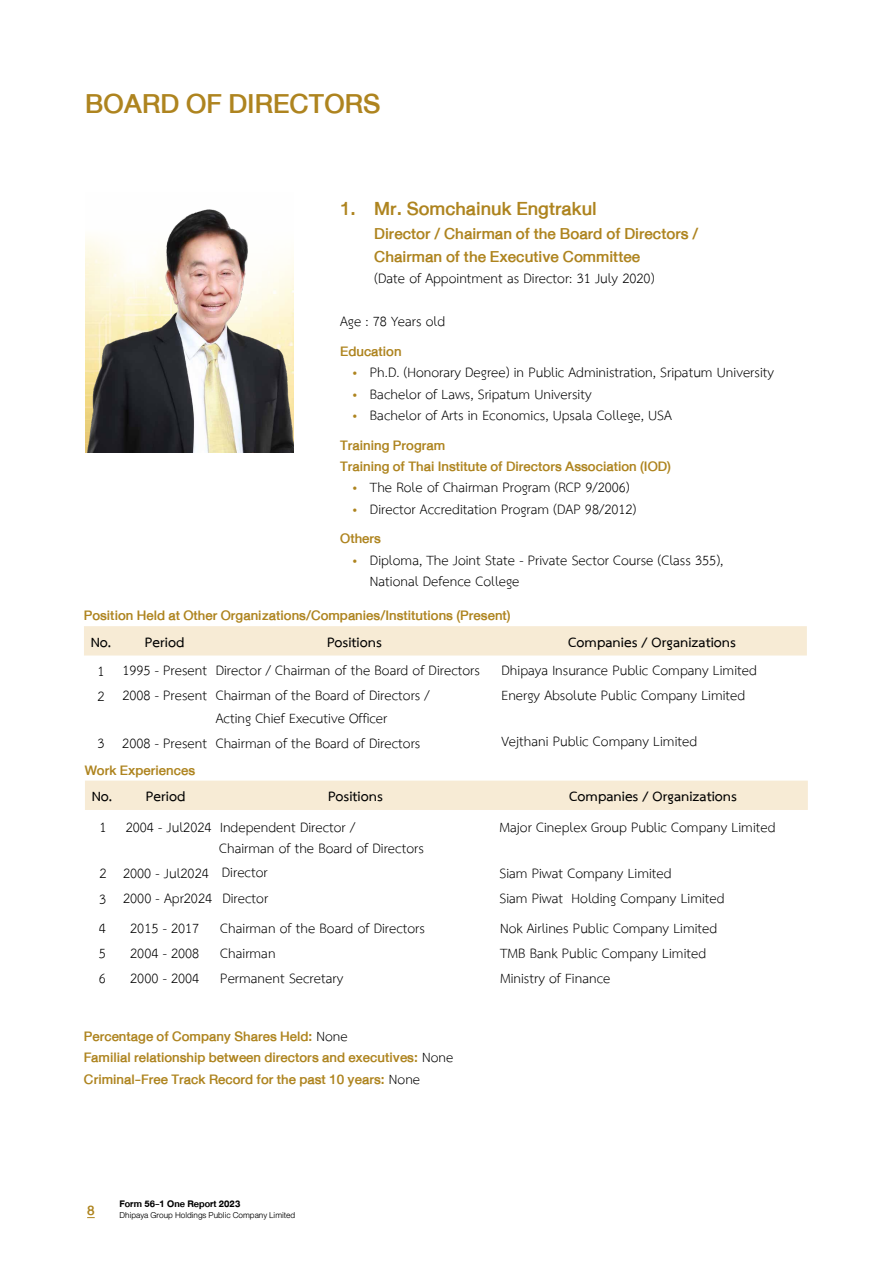
<style>
.page{position:relative;width:893px;height:1263px;background:#fff}
.page>*{position:absolute;margin:0;border:0;box-sizing:border-box;transform-origin:0 0}
.t1{font:39px "DB Helvethaica X 65 Med";color:#ae841f}
.t2{font:27px "DB Helvethaica X 65 Med";color:#ae841f}
.t3{font:22.5px/23.5px "DB Helvethaica X 65 Med";color:#ae841f}
.t4{font:19.5px/25px "TH Sarabun PSK";color:#000}
.t5{font:19.5px/21.5px "DB Helvethaica X 65 Med";color:#ae841f}
.t6{font:700 19.5px "TH Sarabun PSK";color:#000}
.t7{font:13.5px "DB Helvethaica X 75 Bd";color:#000}
.t8{font:12px "DB Helvethaica X 45 Li";color:#000}
.s1{color:#ae841f}
.s2{font-family:"TH Sarabun PSK";color:#000}
</style>
<div class="page">
<div style="left:84px;top:626px;width:723px;height:29px;background:#f7ebd5"></div>
<div style="left:85px;top:781px;width:723px;height:29px;background:#f7ebd5"></div>
<img style="left:85px;top:209px;width:208px;height:243px">
<h1 class="t1" style="left:85px;top:81px;width:297px">BOARD OF DIRECTORS</h1>
<h2 class="t2" style="left:340px;top:193px;width:258px">1. Mr. Somchainuk Engtrakul</h2>
<p class="t3" style="left:374px;top:221px;width:326px">Director / Chairman of the Board of Directors /<br>Chairman of the Executive Committee</p>
<p class="t4" style="left:340px;top:258px;width:316px;line-height:42.9px;text-indent:34px">(Date of Appointment as Director: 31 July 2020)<br>Age : 78 Years old</p>
<p class="t5" style="left:340px;top:340px;width:63px">Education</p>
<p class="t4" style="left:353px;top:361px;width:423px"><span class="s1">•</span> Ph.D. (Honorary Degree) in Public Administration, Sripatum University</p>
<p class="t4" style="left:353px;top:382px;width:240px"><span class="s1">•</span> Bachelor of Laws, Sripatum University</p>
<p class="t4" style="left:353px;top:404px;width:320px"><span class="s1">•</span> Bachelor of Arts in Economics, Upsala College, USA</p>
<p class="t5" style="left:340px;top:435px;width:332px;line-height:21px">Training Program<br>Training of Thai Institute of Directors Association (IOD)</p>
<p class="t4" style="left:353px;top:476px;width:278px"><span class="s1">•</span> The Role of Chairman Program (RCP 9/2006)</p>
<p class="t4" style="left:353px;top:497px;width:285px"><span class="s1">•</span> Director Accreditation Program (DAP 98/2012)</p>
<p class="t5" style="left:340px;top:528px;width:42px">Others</p>
<p class="t4" style="left:370px;top:550px;width:355px;line-height:21.5px;text-indent:-17px"><span class="s1">•</span> Diploma, The Joint State - Private Sector Course (Class 355),<br>National Defence College</p>
<p class="t5" style="left:84px;top:605px;width:428px">Position Held at Other Organizations/Companies/Institutions (Present)</p>
<p class="t6" style="left:91px;top:630px;width:95px">No. Period</p>
<p class="t6" style="left:327px;top:630px;width:56px">Positions</p>
<p class="t6" style="left:568px;top:630px;width:169px">Companies / Organizations</p>
<p class="t4" style="left:97px;top:660px;width:9px">1<br>2</p>
<p class="t4" style="left:216px;top:706px;width:173px">Acting Chief Executive Officer</p>
<p class="t4" style="left:122px;top:658px;width:636px">1995 - Present Director / Chairman of the Board of Directors Dhipaya Insurance Public Company Limited<br>2008 - Present Chairman of the Board of Directors /</p>
<p class="t4" style="left:501px;top:683px;width:245px">Energy Absolute Public Company Limited</p>
<p class="t4" style="left:97px;top:731px;width:324px">3 2008 - Present Chairman of the Board of Directors</p>
<p class="t4" style="left:501px;top:729px;width:197px">Vejthani Public Company Limited</p>
<p class="t5" style="left:85px;top:759px;width:112px">Work Experiences</p>
<p class="t6" style="left:92px;top:785px;width:95px">No. Period</p>
<p class="t6" style="left:328px;top:785px;width:56px">Positions</p>
<p class="t6" style="left:569px;top:785px;width:169px">Companies / Organizations</p>
<p class="t4" style="left:219px;top:817px;width:206px;line-height:21.5px;text-indent:-120px">1 2004 - Jul2024 Independent Director /<br>Chairman of the Board of Directors</p>
<p class="t4" style="left:99px;top:862px;width:114px">2 2000 - Jul2024<br>3 2000 - Apr2024</p>
<p class="t4" style="left:222px;top:859px;width:48px;line-height:26.5px">Director<br>Director</p>
<p class="t4" style="left:500px;top:815px;width:277px">Major Cineplex Group Public Company Limited</p>
<p class="t4" style="left:499px;top:862px;width:227px">Siam Piwat Company Limited<br>Siam Piwat Holding Company Limited</p>
<p class="t4" style="left:99px;top:916px;width:327px">4 2015 - 2017 Chairman of the Board of Directors</p>
<p class="t4" style="left:500px;top:916px;width:219px">Nok Airlines Public Company Limited</p>
<p class="t4" style="left:99px;top:941px;width:178px">5 2004 - 2008 Chairman</p>
<p class="t4" style="left:500px;top:941px;width:208px">TMB Bank Public Company Limited</p>
<p class="t4" style="left:99px;top:967px;width:246px">6 2000 - 2004 Permanent Secretary</p>
<p class="t4" style="left:500px;top:967px;width:112px">Ministry of Finance</p>
<p class="t5" style="left:84px;top:1025px;width:371px">Percentage of Company Shares Held: <span class="s2">None<br></span>Familial relationship between directors and executives: <span class="s2">None<br></span>Criminal-Free Track Record for the past 10 years: <span class="s2">None</span></p>
<p class="t5" style="left:87px;top:1200px;width:9px">8</p>
<p class="t7" style="left:120px;top:1196px;width:122px">Form 56-1 One Report 2023</p>
<p class="t8" style="left:120px;top:1208px;width:177px">Dhipaya Group Holdings Public Company Limited</p>
</div>
